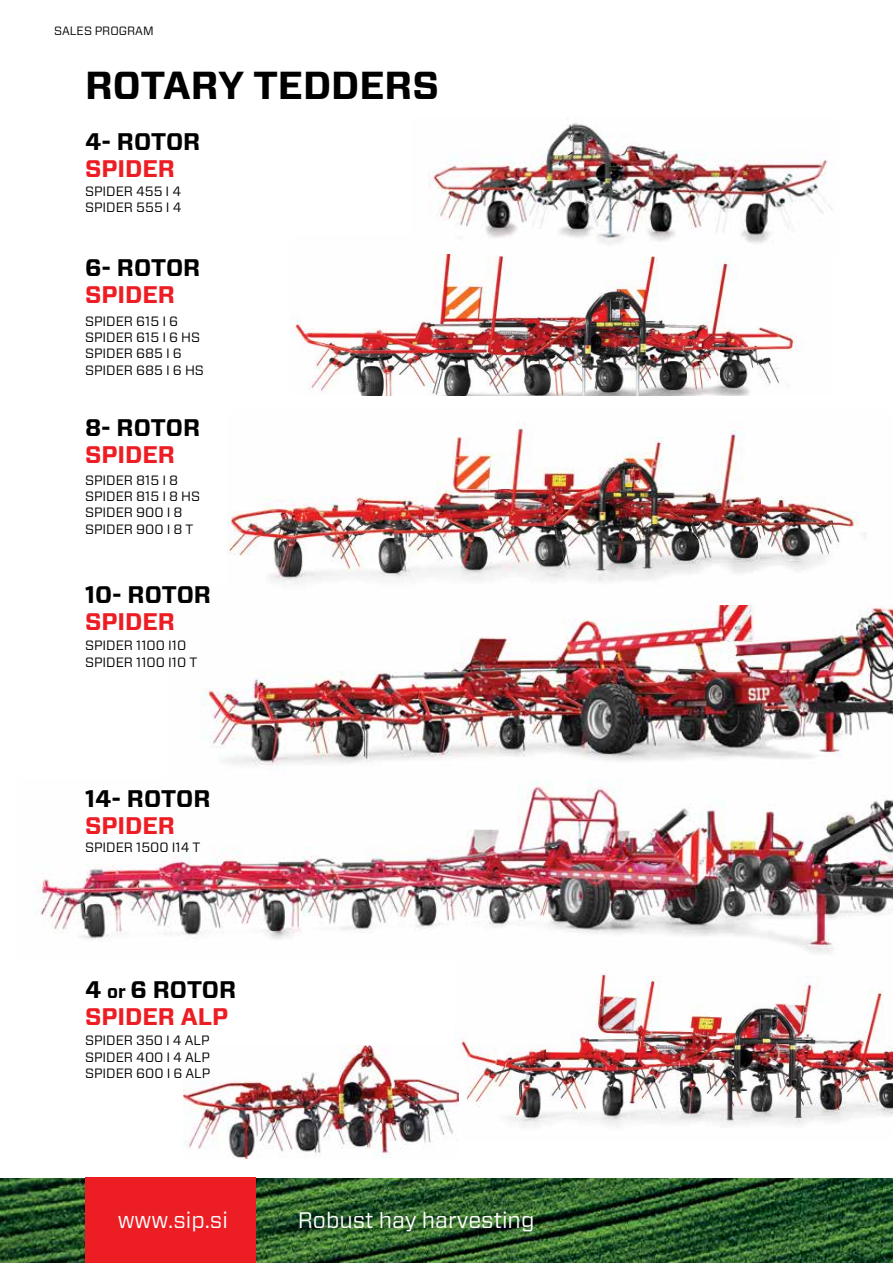
<style>
.page{position:relative;width:893px;height:1263px;background:#fff}
.page>*{position:absolute;margin:0;border:0;box-sizing:border-box;transform-origin:0 0}
.t1{font:700 39px "Forza";color:#000}
.t2{font:700 24px/27px "Forza";color:#ed1d24}
.t3{font:700 24px "Forza";color:#000}
.t4{font:22.5px "Forza";color:#fff}
.t5{font:13.5px/16.2px "Forza";color:#000}
.t6{font:12px "Forza";color:#000}
.s1{color:#000}
.s2{font-size:18px;color:#000}
</style>
<div class="page">
<img style="left:0;top:1178px;width:893px;height:85px">
<div style="left:85px;top:1178px;width:170px;height:85px;background:#ed1d24"></div>
<img style="left:454px;top:973px;width:439px;height:154px">
<img style="left:201px;top:605px;width:692px;height:175px">
<img style="left:184px;top:1045px;width:274px;height:113px">
<img style="left:34px;top:780px;width:859px;height:173px">
<img style="left:292px;top:254px;width:505px;height:141px">
<img style="left:228px;top:425px;width:638px;height:160px">
<img style="left:428px;top:122px;width:404px;height:122px">
<p class="t6" style="left:54px;top:23px;width:101px">SALES PROGRAM</p>
<h1 class="t1" style="left:85px;top:59px;width:356px">ROTARY TEDDERS</h1>
<h2 class="t3" style="left:85px;top:125px;width:117px">4- ROTOR</h2>
<h2 class="t2" style="left:85px;top:155px;width:92px">SPIDER</h2>
<p class="t5" style="left:85px;top:183px;width:98px">SPIDER 455 I 4<br>SPIDER 555 I 4</p>
<h2 class="t3" style="left:85px;top:251px;width:117px">6- ROTOR</h2>
<h2 class="t2" style="left:85px;top:281px;width:92px">SPIDER</h2>
<p class="t5" style="left:85px;top:313px;width:120px">SPIDER 615 I 6<br>SPIDER 615 I 6 HS<br>SPIDER 685 I 6<br>SPIDER 685 I 6 HS</p>
<h2 class="t3" style="left:85px;top:412px;width:117px">8- ROTOR</h2>
<h2 class="t2" style="left:85px;top:442px;width:92px">SPIDER</h2>
<p class="t5" style="left:85px;top:472px;width:117px">SPIDER 815 I 8<br>SPIDER 815 I 8 HS<br>SPIDER 900 I 8<br>SPIDER 900 I 8 T</p>
<h2 class="t3" style="left:85px;top:579px;width:128px">10- ROTOR</h2>
<h2 class="t2" style="left:85px;top:608px;width:92px">SPIDER</h2>
<p class="t5" style="left:85px;top:637px;width:114px">SPIDER 1100 I10<br>SPIDER 1100 I10 T</p>
<h2 class="t3" style="left:85px;top:782px;width:127px">14- ROTOR</h2>
<h2 class="t2" style="left:85px;top:812px;width:92px">SPIDER</h2>
<p class="t5" style="left:85px;top:839px;width:117px">SPIDER 1500 I14 T</p>
<h2 class="t2" style="left:85px;top:976px;width:153px"><span class="s1">4</span> <span class="s2">or</span> <span class="s1">6 ROTOR<br></span>SPIDER ALP</h2>
<p class="t5" style="left:85px;top:1032px;width:127px;text-align:justify">SPIDER 350 I 4 ALP SPIDER 400 I 4 ALP SPIDER 600 I 6 ALP</p>
<h3 class="t4" style="left:118px;top:1205px;width:112px">www.sip.si</h3>
<h3 class="t4" style="left:298px;top:1205px;width:238px">Robust hay harvesting</h3>
</div>
